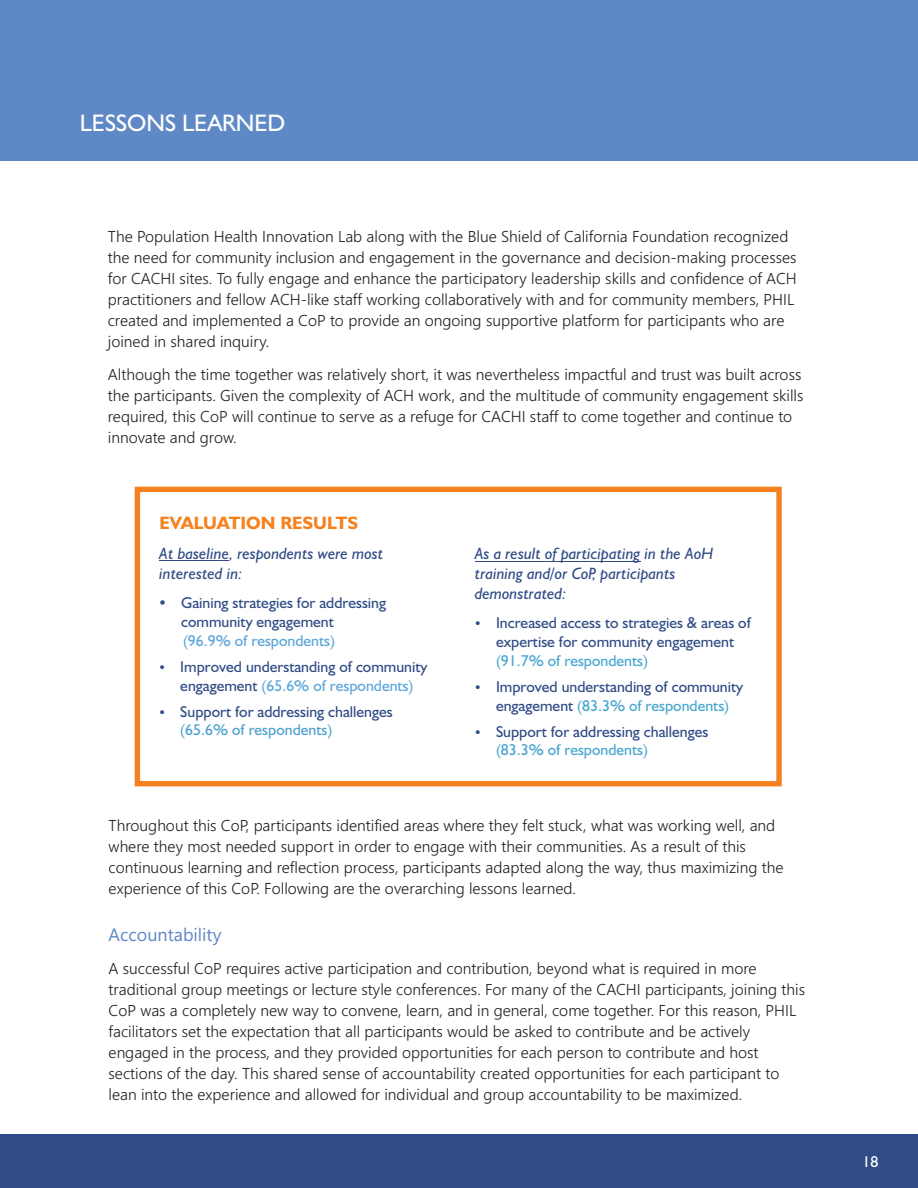
<style>
.page{position:relative;width:918px;height:1188px;background:#fff}
.page>*{position:absolute;margin:0;border:0;box-sizing:border-box;transform-origin:0 0}
.t1{font:24px "Humanist 521 BT";color:#fff}
.t2{font:700 18px "Humanist 521 BT";color:#f5821f}
.t3{font:18px "Nirmala UI";color:#5e88c6}
.t4{font:italic 16.5px/19.6px "Humanist 521 BT";color:#304c86}
.t5{font:300 15.75px/21px "Nirmala UI";color:#231f20}
.t6{font:15.75px/18.8px "Humanist 521 BT";color:#304c86}
.t7{font:15.75px "Humanist 521 BT";color:#48a6d0}
.t8{font:15.75px "Humanist 521 BT";color:#5ba6db}
.t9{font:15.75px "Humanist 521 BT";color:#4da2ce}
.t10{font:15.75px "Humanist 521 BT";color:#fff}
.s1{color:#5ba6db}
.s2{color:#48a6d0}
</style>
<div class="page">
<svg style="left:134px;top:486px;width:648px;height:301px"></svg>
<div style="left:0;top:1134px;width:918px;height:54px;background:#304c86"></div>
<div style="left:0;top:0;width:918px;height:160px;background:#5e88c6"></div>
<hr style="left:159px;top:560px;width:70px;height:1px;background:#304c86">
<hr style="left:475px;top:561px;width:166px;height:1px;background:#304c86">
<svg style="left:160px;top:600px;width:5px;height:5px"></svg>
<svg style="left:160px;top:665px;width:4px;height:4px"></svg>
<svg style="left:160px;top:710px;width:4px;height:4px"></svg>
<svg style="left:476px;top:622px;width:4px;height:3px"></svg>
<svg style="left:476px;top:685px;width:4px;height:4px"></svg>
<svg style="left:476px;top:730px;width:4px;height:4px"></svg>
<h1 class="t1" style="left:80px;top:112px;width:207px">LESSONS LEARNED</h1>
<p class="t5" style="left:108px;top:228px;width:690px">The Population Health Innovation Lab along with the Blue Shield of California Foundation recognized the need for community inclusion and engagement in the governance and decision-making processes for CACHI sites. To fully engage and enhance the participatory leadership skills and confidence of ACH practitioners and fellow ACH-like staff working collaboratively with and for community members, PHIL created and implemented a CoP to provide an ongoing supportive platform for participants who are joined in shared inquiry.</p>
<p class="t5" style="left:108px;top:365px;width:697px">Although the time together was relatively short, it was nevertheless impactful and trust was built across the participants. Given the complexity of ACH work, and the multitude of community engagement skills required, this CoP will continue to serve as a refuge for CACHI staff to come together and continue to innovate and grow.</p>
<p class="t2" style="left:159px;top:515px;width:200px">EVALUATION RESULTS</p>
<p class="t4" style="left:159px;top:545px;width:226px">At baseline, respondents were most interested in:</p>
<p class="t6" style="left:181px;top:595px;width:206px">Gaining strategies for addressing community engagement</p>
<p class="t8" style="left:183px;top:634px;width:154px">(96.9% of respondents)</p>
<p class="t6" style="left:180px;top:658px;width:249px">Improved understanding of community engagement <span class="s1">(65.6% of respondents)</span></p>
<p class="t6" style="left:180px;top:703px;width:214px">Support for addressing challenges</p>
<p class="t9" style="left:180px;top:723px;width:154px">(65.6% of respondents)</p>
<p class="t4" style="left:475px;top:545px;width:240px">As a result of participating in the AoH training and/or CoP, participants demonstrated:</p>
<p class="t6" style="left:496px;top:615px;width:256px">Increased access to strategies &amp; areas of expertise for community engagement</p>
<p class="t7" style="left:496px;top:654px;width:154px">(91.7% of respondents)</p>
<p class="t6" style="left:496px;top:678px;width:249px">Improved understanding of community engagement <span class="s2">(83.3% of respondents)</span></p>
<p class="t6" style="left:496px;top:723px;width:214px">Support for addressing challenges</p>
<p class="t7" style="left:496px;top:743px;width:154px">(83.3% of respondents)</p>
<p class="t5" style="left:109px;top:816px;width:676px">Throughout this CoP, participants identified areas where they felt stuck, what was working well, and where they most needed support in order to engage with their communities. As a result of this continuous learning and reflection process, participants adapted along the way, thus maximizing the experience of this CoP. Following are the overarching lessons learned.</p>
<p class="t3" style="left:109px;top:927px;width:114px">Accountability</p>
<p class="t5" style="left:109px;top:959px;width:698px">A successful CoP requires active participation and contribution, beyond what is required in more traditional group meetings or lecture style conferences. For many of the CACHI participants, joining this CoP was a completely new way to convene, learn, and in general, come together. For this reason, PHIL facilitators set the expectation that all participants would be asked to contribute and be actively engaged in the process, and they provided opportunities for each person to contribute and host sections of the day. This shared sense of accountability created opportunities for each participant to lean into the experience and allowed for individual and group accountability to be maximized.</p>
<p class="t10" style="left:863px;top:1155px;width:17px">18</p>
</div>
